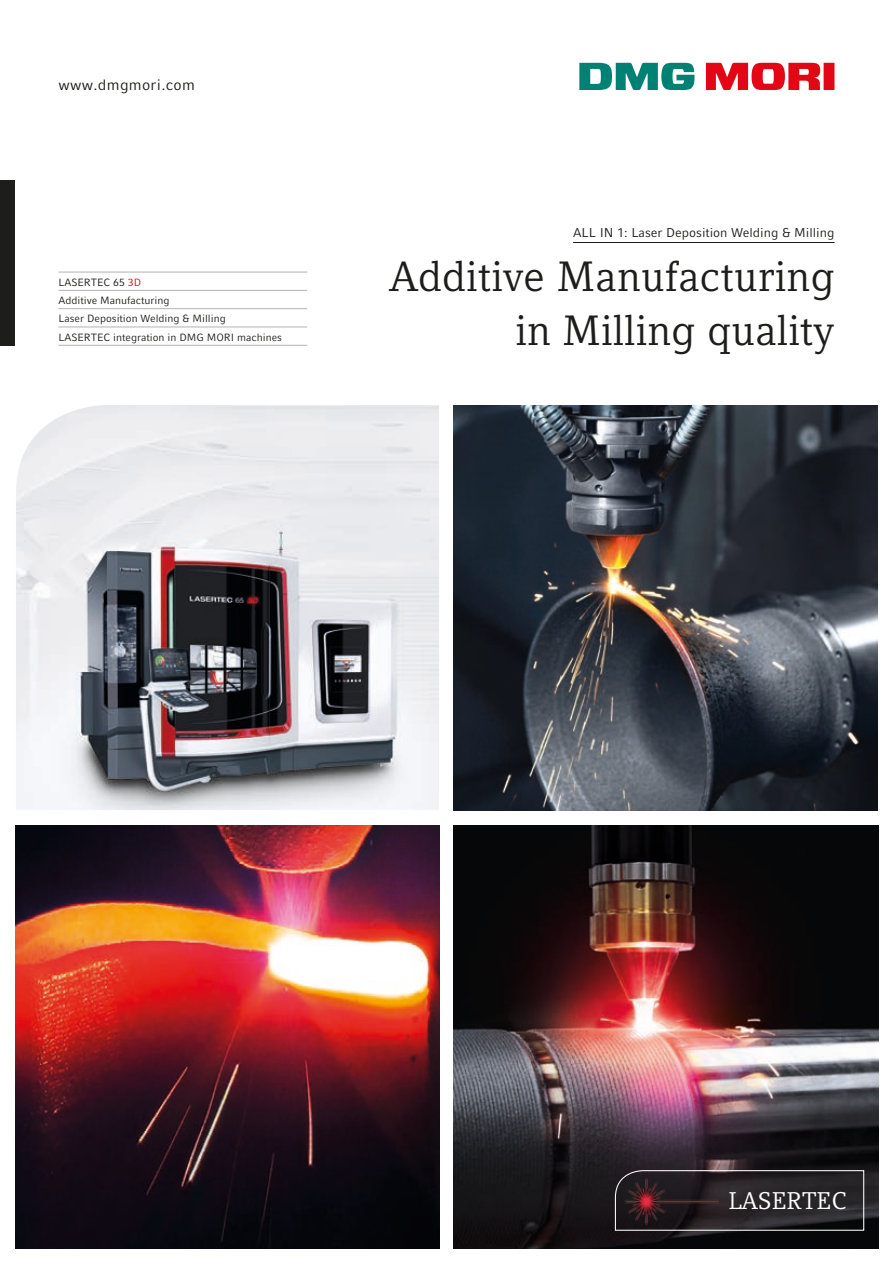
<style>
.page{position:relative;width:893px;height:1263px;background:#fff}
.page>*{position:absolute;margin:0;border:0;box-sizing:border-box;transform-origin:0 0}
.t1{font:42px/54px "Compatil Letter LT Pro";color:#1d1d1b;text-align:right}
.t2{font:24px "Compatil Letter LT Pro";color:#fff}
.t3{font:15px "Compatil Fact LT Pro";letter-spacing:.02em;color:#1d1d1b}
.t4{font:12.75px "Compatil Fact LT Pro";color:#1d1d1b}
.t5{font:10.5px/18.3px "Compatil Fact LT Pro";color:#1d1d1b}
.s1{color:#e30614}
</style>
<div class="page">
<div style="left:0;top:180px;width:15px;height:165px;background:#1d1d1b"></div>
<svg style="left:706px;top:63px;width:128px;height:27px"></svg>
<svg style="left:579px;top:63px;width:115px;height:27px"></svg>
<img style="left:16px;top:825px;width:423px;height:423px">
<img style="left:454px;top:825px;width:424px;height:423px">
<img style="left:454px;top:405px;width:424px;height:405px">
<img style="left:16px;top:405px;width:423px;height:405px">
<svg style="left:614px;top:1169px;width:251px;height:62px;background:#333032"></svg>
<img style="left:619px;top:1175px;width:99px;height:51px">
<hr style="left:573px;top:242px;width:261px;height:1px;background:#1d1d1b">
<hr style="left:58px;top:272px;width:249px;height:1px;background:#b2b2b2">
<hr style="left:58px;top:290px;width:249px;height:1px;background:#b2b2b2">
<hr style="left:58px;top:308px;width:249px;height:1px;background:#b2b2b2">
<hr style="left:58px;top:327px;width:249px;height:1px;background:#b2b2b2">
<hr style="left:58px;top:345px;width:249px;height:1px;background:#b2b2b2">
<h3 class="t3" style="left:58px;top:76px;width:138px">www.dmgmori.com</h3>
<p class="t5" style="left:58px;top:273px;width:225px">LASERTEC 65 <span class="s1">3D<br></span>Additive Manufacturing<br>Laser Deposition Welding &amp; Milling<br>LASERTEC integration in DMG MORI machines</p>
<p class="t4" style="left:573px;top:225px;width:263px">ALL IN 1: Laser Deposition Welding &amp; Milling</p>
<h1 class="t1" style="left:390px;top:250px;width:446px">Additive Manufacturing in Milling quality</h1>
<h2 class="t2" style="left:728px;top:1187px;width:120px">LASERTEC</h2>
</div>
